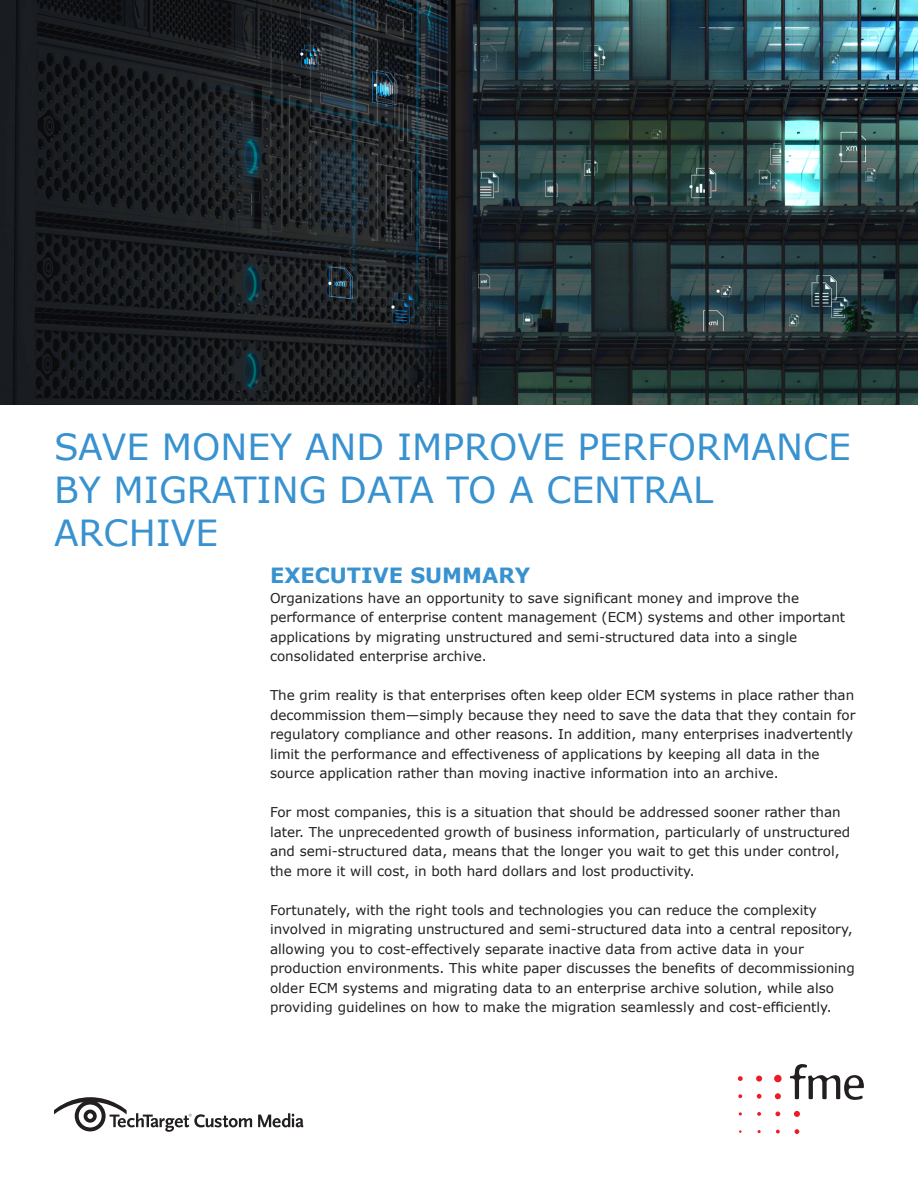
<style>
.page{position:relative;width:918px;height:1188px;background:#fff}
.page>*{position:absolute;margin:0;border:0;box-sizing:border-box;transform-origin:0 0}
.t1{font:36px/43.2px "Verdana";color:#3892cf}
.t2{font:700 21px "Verdana";color:#3892cf}
.t3{font:13.5px/19.5px "Verdana";color:#231f20}
</style>
<div class="page">
<svg style="left:54px;top:1097px;width:198px;height:35px"></svg>
<svg style="left:258px;top:1113px;width:45px;height:14px"></svg>
<img style="left:0;top:0;width:918px;height:405px">
<svg style="left:790px;top:1064px;width:74px;height:36px"></svg>
<div style="left:774px;top:1075px;width:8px;height:7px;background:#ed1c24;border-radius:50%"></div>
<svg style="left:756px;top:1076px;width:6px;height:6px"></svg>
<svg style="left:775px;top:1093px;width:6px;height:6px"></svg>
<svg style="left:794px;top:1111px;width:6px;height:6px"></svg>
<svg style="left:738px;top:1076px;width:5px;height:5px"></svg>
<svg style="left:757px;top:1094px;width:5px;height:5px"></svg>
<svg style="left:775px;top:1111px;width:5px;height:5px"></svg>
<svg style="left:795px;top:1129px;width:4px;height:5px"></svg>
<svg style="left:738px;top:1094px;width:4px;height:4px"></svg>
<svg style="left:757px;top:1112px;width:4px;height:4px"></svg>
<svg style="left:776px;top:1130px;width:4px;height:4px"></svg>
<p class="t1" style="left:54px;top:424px;width:798px">SAVE MONEY AND IMPROVE PERFORMANCE<br>BY MIGRATING DATA TO A CENTRAL<br>ARCHIVE</p>
<p class="t2" style="left:270px;top:561px;width:262px">EXECUTIVE SUMMARY</p>
<p class="t3" style="left:270px;top:588px;width:577px">Organizations have an opportunity to save significant money and improve the performance of enterprise content management (ECM) systems and other important applications by migrating unstructured and semi-structured data into a single consolidated enterprise archive.</p>
<p class="t3" style="left:270px;top:685px;width:587px">The grim reality is that enterprises often keep older ECM systems in place rather than decommission them—simply because they need to save the data that they contain for regulatory compliance and other reasons. In addition, many enterprises inadvertently limit the performance and effectiveness of applications by keeping all data in the source application rather than moving inactive information into an archive.</p>
<p class="t3" style="left:270px;top:802px;width:582px">For most companies, this is a situation that should be addressed sooner rather than later. The unprecedented growth of business information, particularly of unstructured and semi-structured data, means that the longer you wait to get this under control, the more it will cost, in both hard dollars and lost productivity.</p>
<p class="t3" style="left:270px;top:900px;width:586px">Fortunately, with the right tools and technologies you can reduce the complexity involved in migrating unstructured and semi-structured data into a central repository, allowing you to cost-effectively separate inactive data from active data in your production environments. This white paper discusses the benefits of decommissioning older ECM systems and migrating data to an enterprise archive solution, while also providing guidelines on how to make the migration seamlessly and cost-efficiently.</p>
</div>
